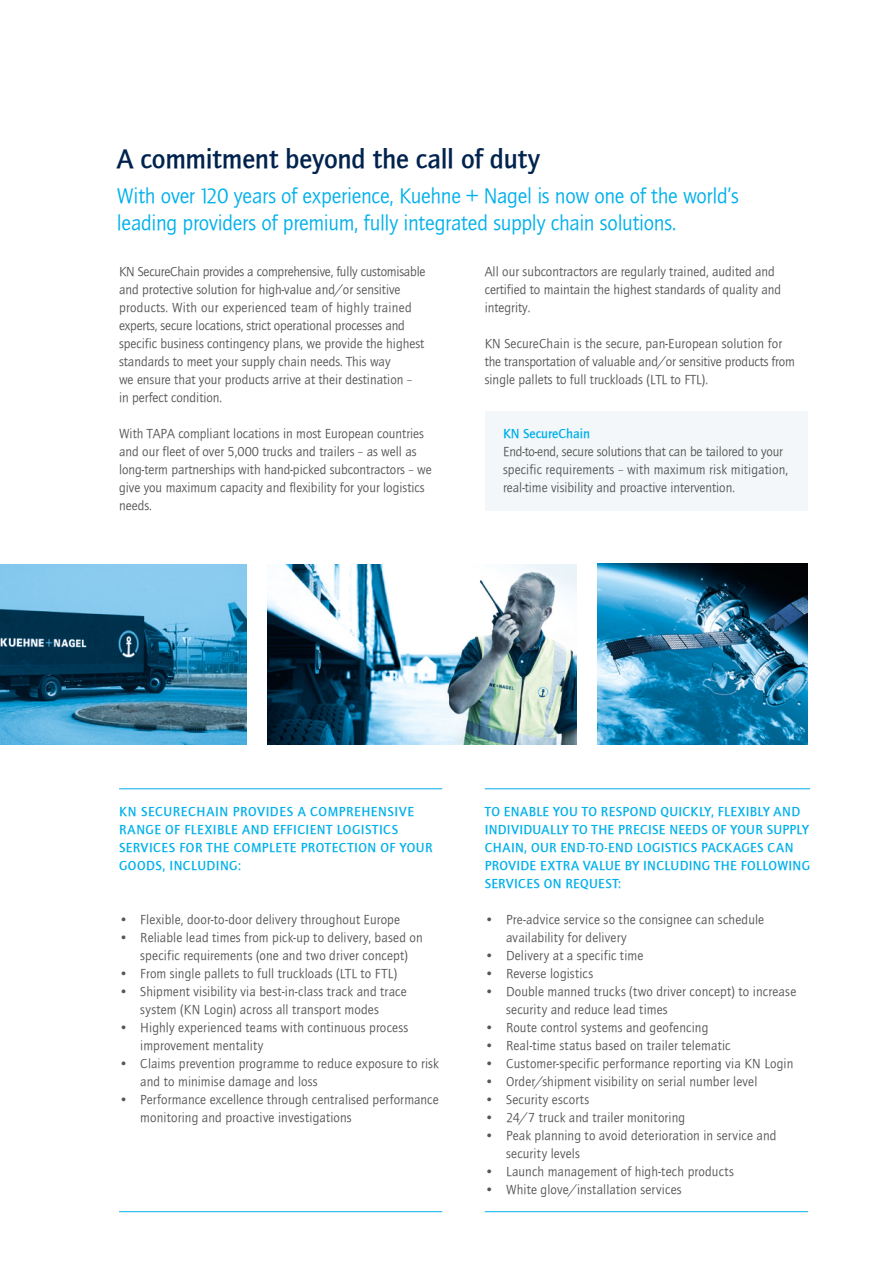
<style>
.page{position:relative;width:893px;height:1263px;background:#fff}
.page>*{position:absolute;margin:0;border:0;box-sizing:border-box;transform-origin:0 0}
.t1{font:27.75px "Quay Itc T Bold";letter-spacing:-.005em;color:#00234e}
.t2{font:21.75px/27px "Quay Itc T Book";letter-spacing:-.015em;color:#00b0eb}
.t3{font:13.5px/18px "Quay Itc T Book";color:#565656}
.t4{font:13.5px/18px "Quay Itc T Bold";letter-spacing:.03em;color:#00b0eb}
.t5{font:13.5px "Quay Itc T Book";letter-spacing:.02em;color:#565656}
.t6{font:13.5px "Quay Itc T Bold";color:#00b0eb}
</style>
<div class="page">
<img style="left:0;top:564px;width:247px;height:180px">
<img style="left:597px;top:563px;width:211px;height:182px">
<img style="left:268px;top:564px;width:308px;height:180px">
<div style="left:485px;top:411px;width:323px;height:99px;background:#f4f7f9"></div>
<hr style="left:119px;top:788px;width:323px;height:1px;background:#00b0eb">
<hr style="left:485px;top:788px;width:325px;height:1px;background:#00b0eb">
<hr style="left:119px;top:1211px;width:323px;height:1px;background:#00b0eb">
<hr style="left:485px;top:1211px;width:323px;height:1px;background:#00b0eb">
<h1 class="t1" style="left:117px;top:143px;width:425px">A commitment beyond the call of duty</h1>
<h2 class="t2" style="left:117px;top:182px;width:623px">With over 120 years of experience, Kuehne + Nagel is now one of the world’s leading providers of premium, fully integrated supply chain solutions.</h2>
<p class="t3" style="left:485px;top:262px;width:298px">All our subcontractors are regularly trained, audited and certified to maintain the highest standards of quality and integrity.</p>
<p class="t3" style="left:485px;top:334px;width:312px">KN SecureChain is the secure, pan-European solution for the transportation of valuable and/or sensitive products from single pallets to full truckloads (LTL to FTL).</p>
<p class="t3" style="left:119px;top:262px;width:308px">KN SecureChain provides a comprehensive, fully customisable and protective solution for high-value and/or sensitive products. With our experienced team of highly trained experts, secure locations, strict operational processes and specific business contingency plans, we provide the highest standards to meet your supply chain needs. This way<br>we ensure that your products arrive at their destination –<br>in perfect condition.</p>
<p class="t3" style="left:119px;top:424px;width:314px">With TAPA compliant locations in most European countries and our fleet of over 5,000 trucks and trailers – as well as long-term partnerships with hand-picked subcontractors – we give you maximum capacity and flexibility for your logistics needs.</p>
<p class="t6" style="left:503px;top:426px;width:88px">KN SecureChain</p>
<p class="t3" style="left:503px;top:442px;width:287px">End-to-end, secure solutions that can be tailored to your specific requirements – with maximum risk mitigation, real-time visibility and proactive intervention.</p>
<p class="t4" style="left:119px;top:802px;width:315px">KN SECURECHAIN PROVIDES A COMPREHENSIVE RANGE OF FLEXIBLE AND EFFICIENT LOGISTICS SERVICES FOR THE COMPLETE PROTECTION OF YOUR GOODS, INCLUDING:</p>
<p class="t3" style="left:119px;top:910px;width:283px">• Flexible, door-to-door delivery throughout Europe</p>
<p class="t3" style="left:119px;top:928px;width:305px;text-align:center">• Reliable lead times from pick-up to delivery, based on specific requirements (one and two driver concept)</p>
<p class="t3" style="left:119px;top:964px;width:280px">• From single pallets to full truckloads (LTL to FTL)</p>
<p class="t3" style="left:119px;top:982px;width:289px;text-align:center">• Shipment visibility via best-in-class track and trace system (KN Login) across all transport modes</p>
<p class="t3" style="left:140px;top:1018px;width:269px;text-indent:-21px">• Highly experienced teams with continuous process improvement mentality</p>
<p class="t3" style="left:140px;top:1054px;width:300px;text-indent:-21px">• Claims prevention programme to reduce exposure to risk and to minimise damage and loss</p>
<p class="t3" style="left:140px;top:1090px;width:300px;text-indent:-21px">• Performance excellence through centralised performance monitoring and proactive investigations</p>
<p class="t4" style="left:485px;top:802px;width:327px">TO ENABLE YOU TO RESPOND QUICKLY, FLEXIBLY AND INDIVIDUALLY TO THE PRECISE NEEDS OF YOUR SUPPLY CHAIN, OUR END-TO-END LOGISTICS PACKAGES CAN PROVIDE EXTRA VALUE BY INCLUDING THE FOLLOWING SERVICES ON REQUEST:</p>
<p class="t3" style="left:506px;top:910px;width:260px;text-indent:-21px">• Pre-advice service so the consignee can schedule availability for delivery</p>
<p class="t3" style="left:485px;top:946px;width:160px">• Delivery at a specific time</p>
<p class="t3" style="left:485px;top:964px;width:110px">• Reverse logistics</p>
<p class="t3" style="left:506px;top:982px;width:292px;text-indent:-21px">• Double manned trucks (two driver concept) to increase security and reduce lead times</p>
<p class="t3" style="left:485px;top:1018px;width:225px">• Route control systems and geofencing</p>
<p class="t3" style="left:485px;top:1036px;width:247px">• Real-time status based on trailer telematic</p>
<p class="t3" style="left:485px;top:1054px;width:310px">• Customer-specific performance reporting via KN Login</p>
<p class="t3" style="left:485px;top:1072px;width:274px">• Order/shipment visibility on serial number level</p>
<p class="t5" style="left:485px;top:1092px;width:106px">• Security escorts</p>
<p class="t3" style="left:485px;top:1108px;width:202px">• 24/7 truck and trailer monitoring</p>
<p class="t3" style="left:506px;top:1126px;width:272px;text-indent:-21px">• Peak planning to avoid deterioration in service and security levels</p>
<p class="t3" style="left:485px;top:1162px;width:251px">• Launch management of high-tech products</p>
<p class="t3" style="left:485px;top:1180px;width:198px">• White glove/installation services</p>
</div>
